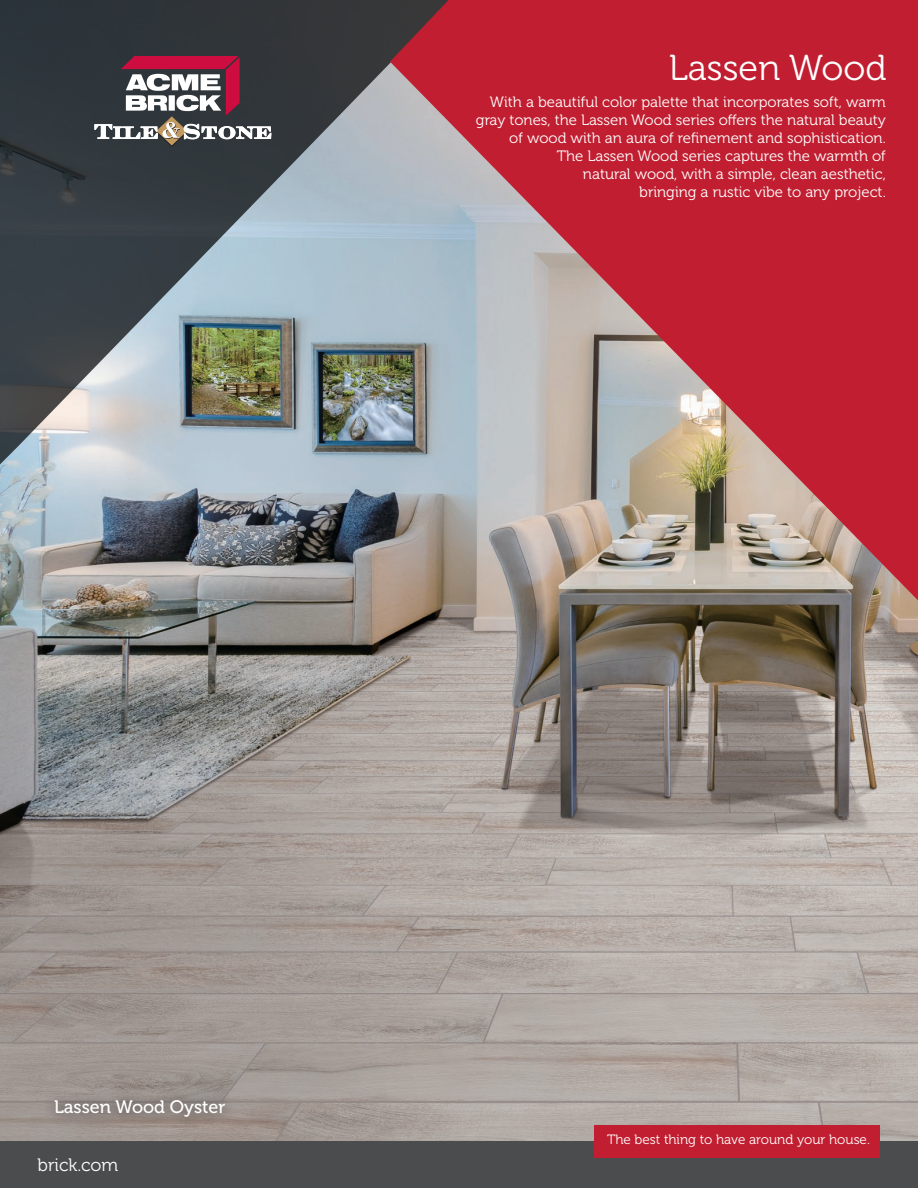
<style>
.page{position:relative;width:918px;height:1188px;background:#fff}
.page>*{position:absolute;margin:0;border:0;box-sizing:border-box;transform-origin:0 0}
.t1{font:36px "Museo 300";color:#fff}
.t2{font:18px "Museo 500";color:#fff}
.t3{font:18px "Museo 300";color:#fff}
.t4{font:15px/18px "Museo 300";color:#fff;text-align:right}
.t5{font:13.5px "Museo 300";color:#fff}
</style>
<div class="page">
<img style="left:0;top:478px;width:918px;height:664px">
<svg style="left:0;top:0;width:390px;height:478px;background:#6c767a"></svg>
<svg style="left:390px;top:0;width:528px;height:600px;background:#b96067"></svg>
<div style="left:43px;top:1088px;width:193px;height:40px;background:#231f20;opacity:.88"></div>
<div style="left:0;top:1142px;width:918px;height:46px;background:#4b4c4d"></div>
<div style="left:594px;top:1125px;width:286px;height:32px;background:#c11f31"></div>
<svg style="left:94px;top:56px;width:178px;height:91px"></svg>
<h1 class="t1" style="left:669px;top:48px;width:219px">Lassen Wood</h1>
<p class="t4" style="left:476px;top:94px;width:411px">With a beautiful color palette that incorporates soft, warm gray tones, the Lassen Wood series offers the natural beauty of wood with an aura of refinement and sophistication.<br>The Lassen Wood series captures the warmth of<br>natural wood, with a simple, clean aesthetic,<br>bringing a rustic vibe to any project.</p>
<p class="t2" style="left:54px;top:1096px;width:173px">Lassen Wood Oyster</p>
<p class="t3" style="left:38px;top:1155px;width:82px">brick.com</p>
<p class="t5" style="left:607px;top:1132px;width:264px">The best thing to have around your house.</p>
</div>
